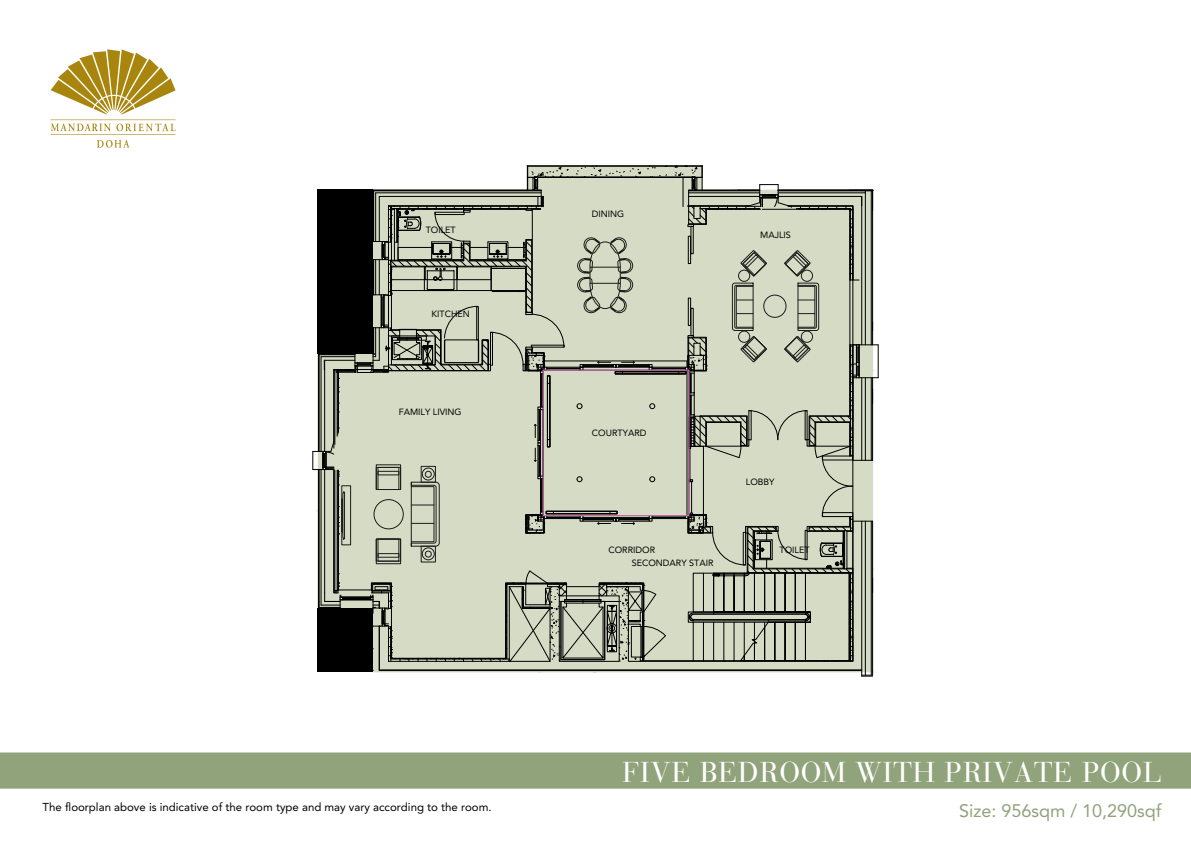
<style>
.page{position:relative;width:1191px;height:842px;background:#fff}
.page>*{position:absolute;margin:0;border:0;box-sizing:border-box;transform-origin:0 0}
.t1{font:28.6px "Bauer Bodoni Std";letter-spacing:.025em;color:#fff}
.t2{font:18px "Avenir LT Std";color:#90a37b}
.t3{font:11.4px "Avenir LT Std";color:#000}
.t4{font:9px/12.2px "Avenir LT Std";color:#000}
</style>
<div class="page">
<svg style="left:51px;top:123px;width:125px;height:8px"></svg>
<svg style="left:51px;top:49px;width:124px;height:66px"></svg>
<hr style="left:51px;top:120px;width:124px;height:1px;background:#a8860e">
<hr style="left:51px;top:134px;width:124px;height:1px;background:#a8860e">
<svg style="left:97px;top:140px;width:32px;height:8px"></svg>
<div style="left:0;top:752px;width:1191px;height:37px;background:#90a37b"></div>
<svg style="left:312px;top:165px;width:567px;height:512px;background:#b5baa8"></svg>
<div style="left:738px;top:270px;width:12px;height:12px;border:1px solid #1d1d1b;border-radius:50%"></div>
<p class="t4" style="left:426px;top:224px;width:32px">TOILET</p>
<p class="t4" style="left:431px;top:308px;width:40px">KITCHEN</p>
<p class="t4" style="left:399px;top:406px;width:64px">FAMILY LIVING</p>
<p class="t3" style="left:43px;top:801px;width:451px">The floorplan above is indicative of the room type and may vary according to the room.</p>
<p class="t4" style="left:592px;top:208px;width:34px">DINING</p>
<p class="t4" style="left:592px;top:426px;width:56px">COURTYARD</p>
<p class="t4" style="left:760px;top:229px;width:32px">MAJLIS</p>
<p class="t4" style="left:746px;top:476px;width:30px">LOBBY</p>
<p class="t4" style="left:631px;top:544px;width:83px;text-indent:-23px">CORRIDOR<br>SECONDARY STAIR</p>
<p class="t4" style="left:779px;top:544px;width:32px">TOILET</p>
<h1 class="t1" style="left:622px;top:755px;width:541px">FIVE BEDROOM WITH PRIVATE POOL</h1>
<h2 class="t2" style="left:959px;top:800px;width:204px">Size: 956sqm / 10,290sqf</h2>
</div>
